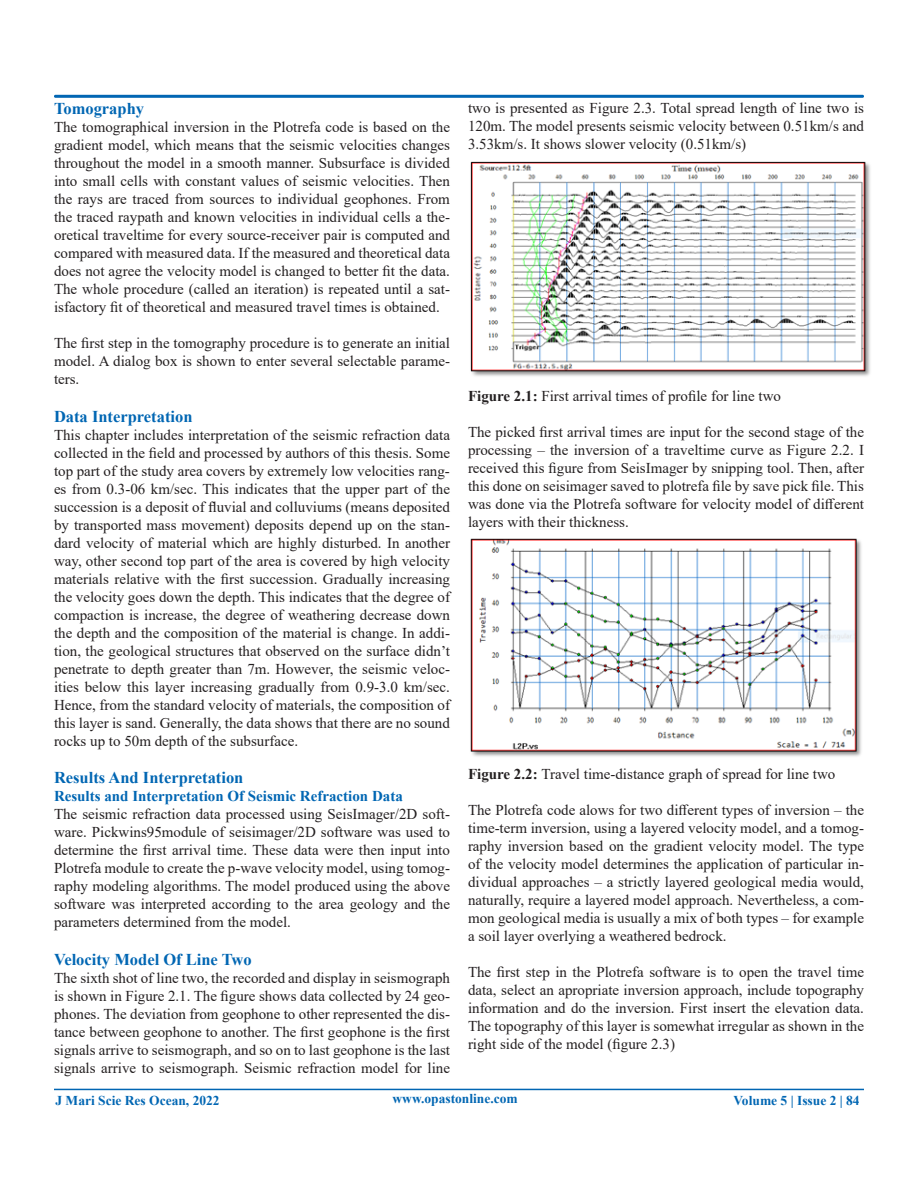
<style>
.page{position:relative;width:918px;height:1188px;background:#fff}
.page>*{position:absolute;margin:0;border:0;box-sizing:border-box;transform-origin:0 0}
.t1{font:700 16.5px "Times New Roman";color:#0166b3}
.t2{font:15px/18px "Times New Roman";color:#231f20;text-align:justify}
.t3{font:700 15px "Times New Roman";color:#0166b3}
.t4{font:700 13.5px "Times New Roman";color:#0166b3}
.s1{font-weight:700}
</style>
<div class="page">
<hr style="left:54px;top:1089px;width:810px;height:1px;background:#0166b3">
<div style="left:54px;top:95px;width:810px;height:3px;border:2px solid #0166b3"></div>
<img style="left:470px;top:161px;width:400px;height:215px">
<img style="left:470px;top:538px;width:392px;height:219px">
<p class="t1" style="left:54px;top:96px;width:92px">Tomography</p>
<p class="t2" style="left:54px;top:117px;width:398px">The tomographical inversion in the Plotrefa code is based on the gradient model, which means that the seismic velocities changes throughout the model in a smooth manner. Subsurface is divided into small cells with constant values of seismic velocities. Then the rays are traced from sources to individual geophones. From the traced raypath and known velocities in individual cells a the&shy;oretical traveltime for every source-receiver pair is computed and compared with measured data. If the measured and theoretical data does not agree the velocity model is changed to better fit the data.<br>The whole procedure (called an iteration) is repeated until a sat&shy;isfactory fit of theoretical and measured travel times is obtained.</p>
<p class="t2" style="left:54px;top:333px;width:398px">The first step in the tomography procedure is to generate an initial model. A dialog box is shown to enter several selectable parame&shy;ters.</p>
<p class="t1" style="left:54px;top:404px;width:140px">Data Interpretation</p>
<p class="t2" style="left:54px;top:425px;width:398px">This chapter includes interpretation of the seismic refraction data collected in the field and processed by authors of this thesis. Some top part of the study area covers by extremely low velocities rang&shy;es from 0.3-06 km/sec. This indicates that the upper part of the succession is a deposit of fluvial and colluviums (means deposited by transported mass movement) deposits depend up on the stan&shy;dard velocity of material which are highly disturbed. In another way, other second top part of the area is covered by high velocity materials relative with the first succession. Gradually increasing the velocity goes down the depth. This indicates that the degree of compaction is increase, the degree of weathering decrease down the depth and the composition of the material is change. In addi&shy;tion, the geological structures that observed on the surface didn’t penetrate to depth greater than 7m. However, the seismic veloc&shy;ities below this layer increasing gradually from 0.9-3.0 km/sec.<br>Hence, from the standard velocity of materials, the composition of this layer is sand. Generally, the data shows that there are no sound rocks up to 50m depth of the subsurface.</p>
<p class="t1" style="left:54px;top:766px;width:191px">Results And Interpretation</p>
<p class="t3" style="left:54px;top:786px;width:350px">Results and Interpretation Of Seismic Refraction Data</p>
<p class="t2" style="left:54px;top:805px;width:398px">The seismic refraction data processed using SeisImager/2D soft&shy;ware. Pickwins95module of seisimager/2D software was used to determine the first arrival time. These data were then input into Plotrefa module to create the p-wave velocity model, using tomog&shy;raphy modeling algorithms. The model produced using the above software was interpreted according to the area geology and the parameters determined from the model.</p>
<p class="t1" style="left:54px;top:948px;width:199px">Velocity Model Of Line Two</p>
<p class="t2" style="left:54px;top:969px;width:398px">The sixth shot of line two, the recorded and display in seismograph is shown in Figure 2.1. The figure shows data collected by 24 geo&shy;phones. The deviation from geophone to other represented the dis&shy;tance between geophone to another. The first geophone is the first signals arrive to seismograph, and so on to last geophone is the last signals arrive to seismograph. Seismic refraction model for line</p>
<p class="t2" style="left:468px;top:98px;width:398px">two is presented as Figure 2.3. Total spread length of line two is 120m. The model presents seismic velocity between 0.51km/s and 3.53km/s. It shows slower velocity (0.51km/s)</p>
<p class="t2" style="left:468px;top:386px;width:315px"><span class="s1">Figure 2.1:</span> First arrival times of profile for line two</p>
<p class="t2" style="left:468px;top:422px;width:398px">The picked first arrival times are input for the second stage of the processing – the inversion of a traveltime curve as Figure 2.2. I received this figure from SeisImager by snipping tool. Then, after this done on seisimager saved to plotrefa file by save pick file. This was done via the Plotrefa software for velocity model of different layers with their thickness.</p>
<p class="t2" style="left:468px;top:764px;width:369px"><span class="s1">Figure 2.2:</span> Travel time-distance graph of spread for line two</p>
<p class="t2" style="left:468px;top:800px;width:398px">The Plotrefa code alows for two different types of inversion – the time-term inversion, using a layered velocity model, and a tomog&shy;raphy inversion based on the gradient velocity model. The type of the velocity model determines the application of particular in&shy;dividual approaches – a strictly layered geological media would, naturally, require a layered model approach. Nevertheless, a com&shy;mon geological media is usually a mix of both types – for example a soil layer overlying a weathered bedrock.</p>
<p class="t2" style="left:468px;top:962px;width:398px">The first step in the Plotrefa software is to open the travel time data, select an apropriate inversion approach, include topography information and do the inversion. First insert the elevation data.<br>The topography of this layer is somewhat irregular as shown in the right side of the model (figure 2.3)</p>
<p class="t4" style="left:56px;top:1090px;width:166px">J Mari Scie Res Ocean, 2022</p>
<p class="t4" style="left:393px;top:1089px;width:127px">www.opastonline.com</p>
<p class="t4" style="left:733px;top:1090px;width:128px">Volume 5 | Issue 2 | 84</p>
</div>
